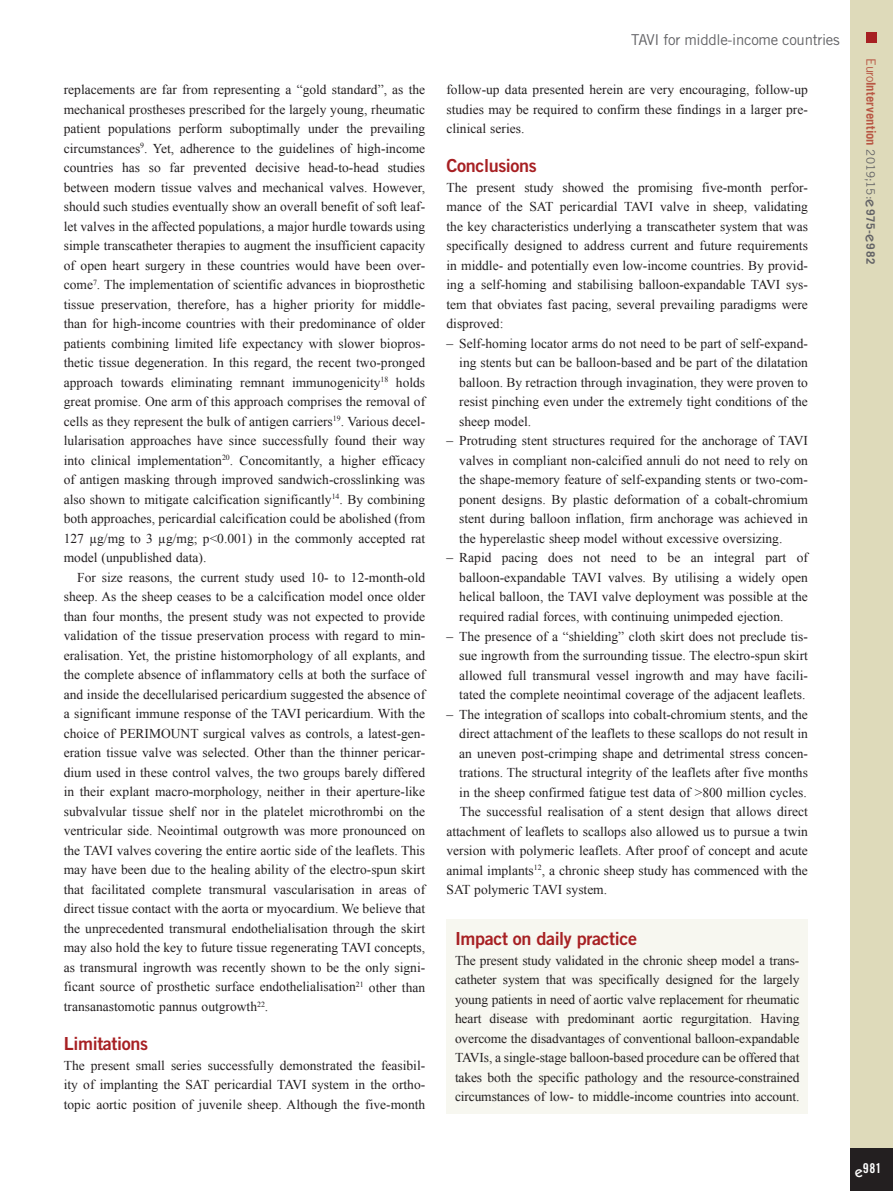
<style>
.page{position:relative;width:893px;height:1191px;background:#fff}
.page>*{position:absolute;margin:0;border:0;box-sizing:border-box;transform-origin:0 0}
.intertitre1{font:18px "Trade Gothic LT Std Bd 2";letter-spacing:-.02em;color:#a72023}
.t1{font:15px "Trade Gothic LT Std";letter-spacing:-.02em;color:#636366}
.text_paragraph{font:13.5px/19.5px "Times New Roman";color:#231f20;text-align:justify}
.text_1er_paragraph{font:13.5px/19.5px "Times New Roman";color:#231f20;text-align:justify}
.t2{font:13.5px "Trade Gothic LT Std Bd Cn 20";color:#fff}
.t3{font:700 12.75px "Trade Gothic LT Std";letter-spacing:.005em;color:#b85744}
.s1{font-weight:400}
.s2{font-weight:400;font-size:11.7px;color:#636366}
.s3{font-family:"ITC Kabel Std";font-weight:500;font-size:15px;color:#636366}
.s4{font-size:11.7px;color:#636366}
.s5{font-family:"ITC Kabel Std";font-weight:500;font-size:15px}
</style>
<div class="page">
<div style="left:850px;top:0;width:43px;height:1191px;background:#dedaba"></div>
<div style="left:850px;top:1148px;width:43px;height:43px;background:#231f20"></div>
<div style="left:866px;top:32px;width:11px;height:10px;background:#a72023"></div>
<div style="left:446px;top:919px;width:362px;height:195px;background:#f7f7f0"></div>
<p class="text_paragraph" style="left:64px;top:80px;width:363px">replacements are far from representing a “gold standard”, as the mechanical prostheses prescribed for the largely young, rheumatic patient populations perform suboptimally under the prevailing circumstances<sup>9</sup>. Yet, adherence to the guidelines of high-income countries has so far prevented decisive head-to-head studies between modern tissue valves and mechanical valves. However, should such studies eventually show an overall benefit of soft leaf&shy;let valves in the affected populations, a major hurdle towards using simple transcatheter therapies to augment the insufficient capacity of open heart surgery in these countries would have been over&shy;come<sup>7</sup>. The implementation of scientific advances in bioprosthetic tissue preservation, therefore, has a higher priority for middle&shy;than for high-income countries with their predominance of older patients combining limited life expectancy with slower biopros&shy;thetic tissue degeneration. In this regard, the recent two-pronged approach towards eliminating remnant immunogenicity<sup>18</sup> holds great promise. One arm of this approach comprises the removal of cells as they represent the bulk of antigen carriers<sup>19</sup>. Various decel&shy;lularisation approaches have since successfully found their way into clinical implementation<sup>20</sup>. Concomitantly, a higher efficacy of antigen masking through improved sandwich-crosslinking was also shown to mitigate calcification significantly<sup>14</sup>. By combining both approaches, pericardial calcification could be abolished (from 127 µg/mg to 3 µg/mg; p&lt;0.001) in the commonly accepted rat model (unpublished data).</p>
<p class="text_paragraph" style="left:64px;top:567px;width:363px;text-indent:14px">For size reasons, the current study used 10- to 12-month-old sheep. As the sheep ceases to be a calcification model once older than four months, the present study was not expected to provide validation of the tissue preservation process with regard to min&shy;eralisation. Yet, the pristine histomorphology of all explants, and the complete absence of inflammatory cells at both the surface of and inside the decellularised pericardium suggested the absence of a significant immune response of the TAVI pericardium. With the choice of PERIMOUNT surgical valves as controls, a latest-gen&shy;eration tissue valve was selected. Other than the thinner pericar&shy;dium used in these control valves, the two groups barely differed in their explant macro-morphology, neither in their aperture-like subvalvular tissue shelf nor in the platelet microthrombi on the ventricular side. Neointimal outgrowth was more pronounced on the TAVI valves covering the entire aortic side of the leaflets. This may have been due to the healing ability of the electro-spun skirt that facilitated complete transmural vascularisation in areas of direct tissue contact with the aorta or myocardium. We believe that the unprecedented transmural endothelialisation through the skirt may also hold the key to future tissue regenerating TAVI concepts, as transmural ingrowth was recently shown to be the only signi&shy;ficant source of prosthetic surface endothelialisation<sup>21</sup> other than transanastomotic pannus outgrowth<sup>22</sup>.</p>
<p class="intertitre1" style="left:64px;top:1032px;width:86px">Limitations</p>
<p class="text_1er_paragraph" style="left:64px;top:1055px;width:363px">The present small series successfully demonstrated the feasibil&shy;ity of implanting the SAT pericardial TAVI system in the ortho&shy;topic aortic position of juvenile sheep. Although the five-month</p>
<p class="t1" style="left:631px;top:30px;width:210px">TAVI for middle-income countries</p>
<p class="text_1er_paragraph" style="left:446px;top:80px;width:363px">follow-up data presented herein are very encouraging, follow-up studies may be required to confirm these findings in a larger pre&shy;clinical series.</p>
<p class="intertitre1" style="left:446px;top:155px;width:92px">Conclusions</p>
<p class="text_1er_paragraph" style="left:446px;top:177px;width:363px">The present study showed the promising five-month perfor&shy;mance of the SAT pericardial TAVI valve in sheep, validating the key characteristics underlying a transcatheter system that was specifically designed to address current and future requirements in middle- and potentially even low-income countries. By provid&shy;ing a self-homing and stabilising balloon-expandable TAVI sys&shy;tem that obviates fast pacing, several prevailing paradigms were disproved:</p>
<p class="text_1er_paragraph" style="left:459px;top:333px;width:350px;text-indent:-13px">– Self-homing locator arms do not need to be part of self-expand&shy;ing stents but can be balloon-based and be part of the dilatation balloon. By retraction through invagination, they were proven to resist pinching even under the extremely tight conditions of the sheep model.</p>
<p class="text_1er_paragraph" style="left:459px;top:431px;width:350px;text-indent:-13px">– Protruding stent structures required for the anchorage of TAVI valves in compliant non-calcified annuli do not need to rely on the shape-memory feature of self-expanding stents or two-com&shy;ponent designs. By plastic deformation of a cobalt-chromium stent during balloon inflation, firm anchorage was achieved in the hyperelastic sheep model without excessive oversizing.</p>
<p class="text_1er_paragraph" style="left:459px;top:548px;width:350px;text-indent:-13px">– Rapid pacing does not need to be an integral part of balloon-expandable TAVI valves. By utilising a widely open helical balloon, the TAVI valve deployment was possible at the required radial forces, with continuing unimpeded ejection.</p>
<p class="text_1er_paragraph" style="left:459px;top:626px;width:350px;text-indent:-13px">– The presence of a “shielding” cloth skirt does not preclude tis&shy;sue ingrowth from the surrounding tissue. The electro-spun skirt allowed full transmural vessel ingrowth and may have facili&shy;tated the complete neointimal coverage of the adjacent leaflets.</p>
<p class="text_1er_paragraph" style="left:459px;top:704px;width:350px;text-indent:-13px">– The integration of scallops into cobalt-chromium stents, and the direct attachment of the leaflets to these scallops do not result in an uneven post-crimping shape and detrimental stress concen&shy;trations. The structural integrity of the leaflets after five months in the sheep confirmed fatigue test data of &gt;800 million cycles.</p>
<p class="text_paragraph" style="left:446px;top:801px;width:363px;text-indent:14px">The successful realisation of a stent design that allows direct attachment of leaflets to scallops also allowed us to pursue a twin version with polymeric leaflets. After proof of concept and acute animal implants<sup>12</sup>, a chronic sheep study has commenced with the SAT polymeric TAVI system.</p>
<p class="intertitre1" style="left:455px;top:927px;width:184px">Impact on daily practice</p>
<p class="text_1er_paragraph" style="left:455px;top:950px;width:346px">The present study validated in the chronic sheep model a trans&shy;catheter system that was specifically designed for the largely young patients in need of aortic valve replacement for rheumatic heart disease with predominant aortic regurgitation. Having overcome the disadvantages of conventional balloon-expandable TAVIs, a single-stage balloon-based procedure can be offered that takes both the specific pathology and the resource-constrained circumstances of low- to middle-income countries into account.</p>
<p class="t3" style="left:879px;top:58px;width:207px;rotate:90deg"><span class="s1">Euro</span>Intervention <span class="s2">2019;15:</span><span class="s3">e</span><span class="s4">975-</span><span class="s3">e</span><span class="s4">982</span></p>
<p class="t2" style="left:855px;top:1160px;width:28px"><span class="s5">e</span>981</p>
</div>
